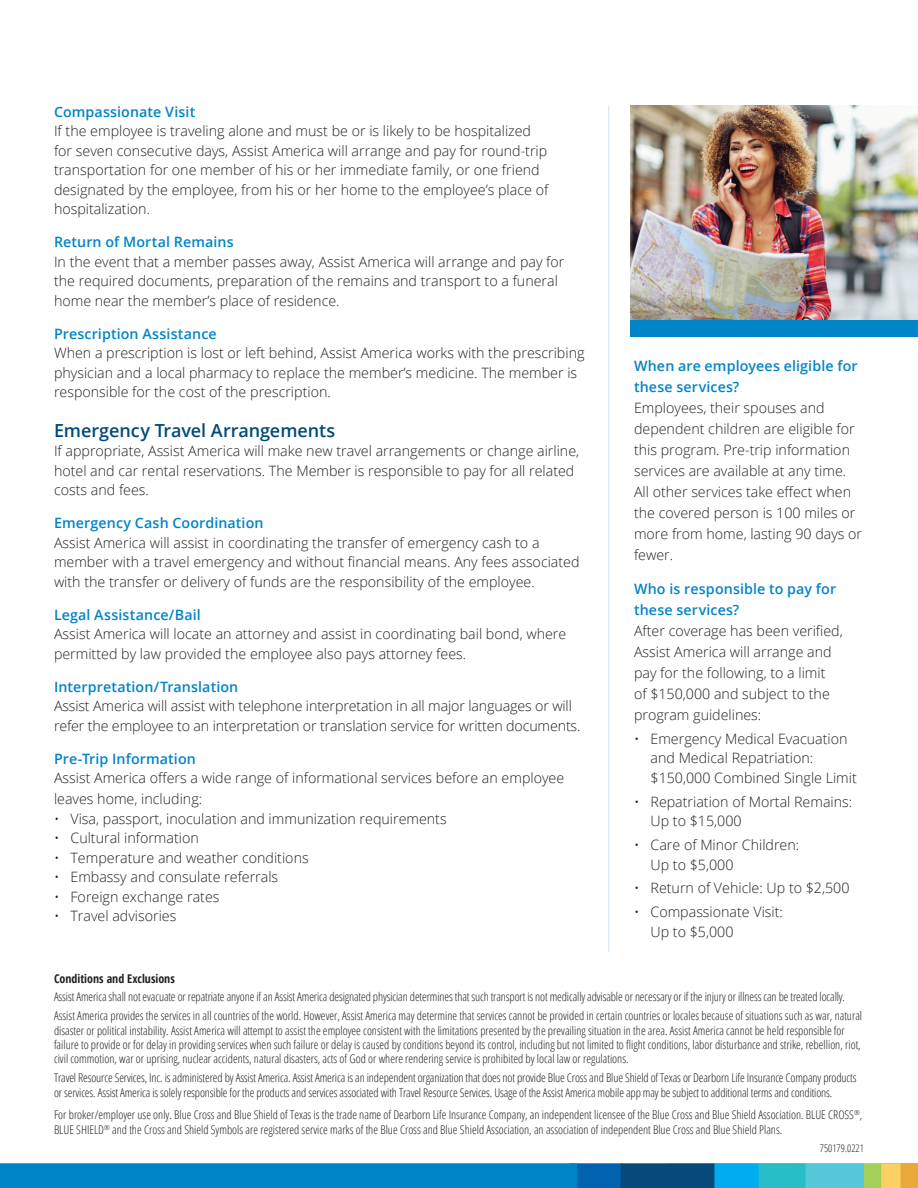
<style>
.page{position:relative;width:918px;height:1188px;background:#fff}
.page>*{position:absolute;margin:0;border:0;box-sizing:border-box;transform-origin:0 0}
.t1{font:600 18px "Open Sans";color:#00497b}
.t2{font:300 14.25px/19.5px "Open Sans";color:#231f20}
.t3{font:600 14.25px/21px "Open Sans";letter-spacing:.01em;color:#0084c8}
.t4{font:300 condensed 12px/14.4px "Open Sans";color:#231f20}
.t5{font:700 condensed 12px "Open Sans";color:#231f20}
.t6{font:300 condensed 10.5px "Open Sans";color:#231f20}
</style>
<div class="page">
<hr style="left:608px;top:106px;width:2px;height:846px;background:#ddedf8">
<img style="left:630px;top:106px;width:288px;height:214px">
<div style="left:630px;top:320px;width:288px;height:17px;background:#0084c8"></div>
<svg style="left:0;top:1164px;width:918px;height:24px;background:#1489ba"></svg>
<p class="t3" style="left:54px;top:101px;width:143px">Compassionate Visit</p>
<p class="t2" style="left:54px;top:121px;width:496px">If the employee is traveling alone and must be or is likely to be hospitalized for seven consecutive days, Assist America will arrange and pay for round-trip transportation for one member of his or her immediate family, or one friend designated by the employee, from his or her home to the employee’s place of hospitalization.</p>
<p class="t3" style="left:54px;top:231px;width:181px">Return of Mortal Remains</p>
<p class="t2" style="left:54px;top:251px;width:512px">In the event that a member passes away, Assist America will arrange and pay for the required documents, preparation of the remains and transport to a funeral home near the member’s place of residence.</p>
<p class="t3" style="left:54px;top:323px;width:164px">Prescription Assistance</p>
<p class="t2" style="left:54px;top:343px;width:532px">When a prescription is lost or left behind, Assist America works with the prescribing physician and a local pharmacy to replace the member’s medicine. The member is responsible for the cost of the prescription.</p>
<p class="t1" style="left:54px;top:418px;width:283px">Emergency Travel Arrangements</p>
<p class="t2" style="left:54px;top:441px;width:527px">If appropriate, Assist America will make new travel arrangements or change airline, hotel and car rental reservations. The Member is responsible to pay for all related costs and fees.</p>
<p class="t3" style="left:54px;top:513px;width:211px">Emergency Cash Coordination</p>
<p class="t2" style="left:54px;top:533px;width:527px">Assist America will assist in coordinating the transfer of emergency cash to a member with a travel emergency and without financial means. Any fees associated with the transfer or delivery of funds are the responsibility of the employee.</p>
<p class="t3" style="left:54px;top:604px;width:148px">Legal Assistance/Bail</p>
<p class="t2" style="left:54px;top:624px;width:514px">Assist America will locate an attorney and assist in coordinating bail bond, where permitted by law provided the employee also pays attorney fees.</p>
<p class="t3" style="left:54px;top:676px;width:186px">Interpretation/Translation</p>
<p class="t2" style="left:54px;top:696px;width:528px">Assist America will assist with telephone interpretation in all major languages or will refer the employee to an interpretation or translation service for written documents.</p>
<p class="t3" style="left:54px;top:748px;width:143px">Pre-Trip Information</p>
<p class="t2" style="left:54px;top:767px;width:512px;line-height:21px">Assist America offers a wide range of informational services before an employee leaves home, including:</p>
<p class="t2" style="left:54px;top:809px;width:394px">• Visa, passport, inoculation and immunization requirements</p>
<p class="t2" style="left:54px;top:828px;width:146px">• Cultural information</p>
<p class="t2" style="left:54px;top:848px;width:256px">• Temperature and weather conditions</p>
<p class="t2" style="left:54px;top:867px;width:226px">• Embassy and consulate referrals</p>
<p class="t2" style="left:54px;top:887px;width:167px">• Foreign exchange rates</p>
<p class="t2" style="left:54px;top:906px;width:124px">• Travel advisories</p>
<p class="t3" style="left:634px;top:355px;width:225px">When are employees eligible for these services?</p>
<p class="t2" style="left:634px;top:397px;width:230px;line-height:21px">Employees, their spouses and dependent children are eligible for this program. Pre-trip information services are available at any time.<br>All other services take effect when the covered person is 100 miles or more from home, lasting 90 days or fewer.</p>
<p class="t3" style="left:634px;top:578px;width:204px">Who is responsible to pay for these services?</p>
<p class="t2" style="left:634px;top:620px;width:210px;line-height:21px">After coverage has been verified,<br>Assist America will arrange and pay for the following, to a limit<br>of $150,000 and subject to the program guidelines:</p>
<p class="t2" style="left:651px;top:729px;width:208px;text-indent:-17px">• Emergency Medical Evacuation and Medical Repatriation: $150,000 Combined Single Limit</p>
<p class="t2" style="left:651px;top:791px;width:203px;text-indent:-17px">• Repatriation of Mortal Remains:<br>Up to $15,000</p>
<p class="t2" style="left:651px;top:835px;width:150px;text-indent:-17px">• Care of Minor Children:<br>Up to $5,000</p>
<p class="t2" style="left:634px;top:878px;width:217px">• Return of Vehicle: Up to $2,500</p>
<p class="t2" style="left:651px;top:902px;width:134px;text-indent:-17px">• Compassionate Visit:<br>Up to $5,000</p>
<p class="t5" style="left:54px;top:970px;width:122px">Conditions and Exclusions</p>
<p class="t4" style="left:54px;top:987px;width:810px;line-height:18.8px">Assist America shall not evacuate or repatriate anyone if an Assist America designated physician determines that such transport is not medically advisable or necessary or if the injury or illness can be treated locally.<br>Assist America provides the services in all countries of the world. However, Assist America may determine that services cannot be provided in certain countries or locales because of situations such as war, natural</p>
<p class="t4" style="left:54px;top:1023px;width:808px">disaster or political instability. Assist America will attempt to assist the employee consistent with the limitations presented by the prevailing situation in the area. Assist America cannot be held responsible for failure to provide or for delay in providing services when such failure or delay is caused by conditions beyond its control, including but not limited to flight conditions, labor disturbance and strike, rebellion, riot, civil commotion, war or uprising, nuclear accidents, natural disasters, acts of God or where rendering service is prohibited by local law or regulations.</p>
<p class="t4" style="left:54px;top:1070px;width:804px">Travel Resource Services, Inc. is administered by Assist America. Assist America is an independent organization that does not provide Blue Cross and Blue Shield of Texas or Dearborn Life Insurance Company products or services. Assist America is solely responsible for the products and services associated with Travel Resource Services. Usage of the Assist America mobile app may be subject to additional terms and conditions.</p>
<p class="t4" style="left:54px;top:1108px;width:810px">For broker/employer use only. Blue Cross and Blue Shield of Texas is the trade name of Dearborn Life Insurance Company, an independent licensee of the Blue Cross and Blue Shield Association. BLUE CROSS<sup>®</sup>,<br>BLUE SHIELD<sup>®</sup> and the Cross and Shield Symbols are registered service marks of the Blue Cross and Blue Shield Association, an association of independent Blue Cross and Blue Shield Plans.</p>
<p class="t6" style="left:820px;top:1141px;width:46px">750179.0221</p>
</div>
